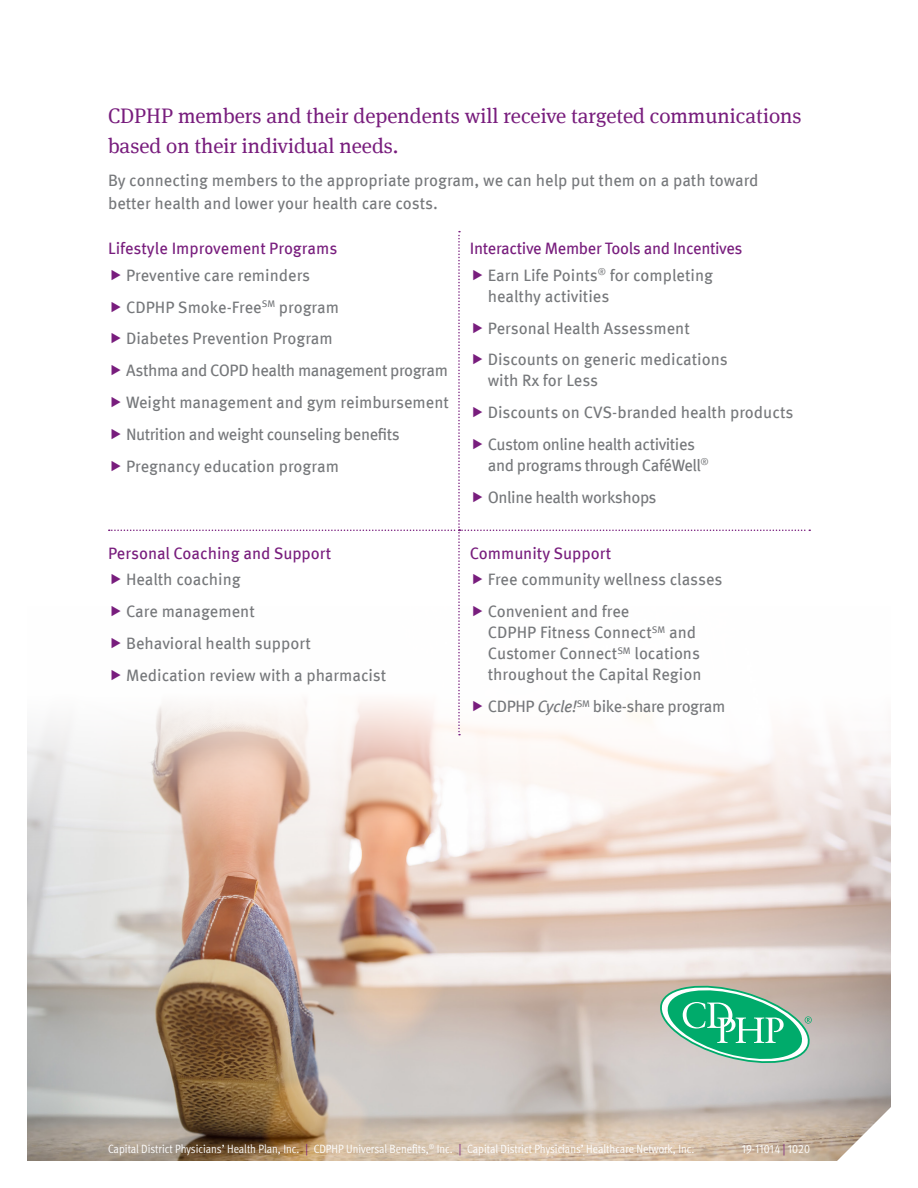
<style>
.page{position:relative;width:918px;height:1188px;background:#fff}
.page>*{position:absolute;margin:0;border:0;box-sizing:border-box;transform-origin:0 0}
.Intro_paragraph{font:21px/30px "Meta Serif Offc";color:#781d7d}
.body{font:16.5px/21px "Meta Offc";letter-spacing:-.005em;color:#76787b}
.body-2{font:16.5px/21px "Meta Offc";letter-spacing:-.025em;color:#76787b}
.subhead_2{font:16.5px "Meta Offc";letter-spacing:-.005em;color:#781d7d}
.body-3{font:16.5px "Meta Offc";letter-spacing:-.03em;color:#76787b}
.t1{font:12px "Meta OT Cond Norm";color:#fff}
.s1{font-style:italic}
.s2{color:#781d7d}
</style>
<div class="page">
<img style="left:27px;top:723px;width:864px;height:438px">
<svg style="left:660px;top:986px;width:152px;height:77px;background:#66be99"></svg>
<svg style="left:109px;top:231px;width:701px;height:504px"></svg>
<p class="Intro_paragraph" style="left:108px;top:101px;width:695px">CDPHP members and their dependents will receive targeted communications based on their individual needs.</p>
<p class="body" style="left:108px;top:170px;width:652px;line-height:22.5px">By connecting members to the appropriate program, we can help put them on a path toward better health and lower your health care costs.</p>
<p class="subhead_2" style="left:108px;top:239px;width:231px">Lifestyle Improvement Programs</p>
<p class="body" style="left:126px;top:265px;width:186px">Preventive care reminders</p>
<p class="body" style="left:126px;top:297px;width:215px">CDPHP Smoke-Free<sup>SM</sup> program</p>
<p class="body" style="left:126px;top:328px;width:208px">Diabetes Prevention Program</p>
<p class="body-2" style="left:126px;top:360px;width:323px">Asthma and COPD health management program</p>
<p class="body" style="left:126px;top:392px;width:325px">Weight management and gym reimbursement</p>
<p class="body-2" style="left:126px;top:424px;width:275px">Nutrition and weight counseling benefits</p>
<p class="body" style="left:126px;top:456px;width:215px">Pregnancy education program</p>
<p class="subhead_2" style="left:470px;top:239px;width:274px">Interactive Member Tools and Incentives</p>
<p class="body" style="left:488px;top:265px;width:227px">Earn Life Points<sup>®</sup> for completing healthy activities</p>
<p class="body" style="left:488px;top:318px;width:203px">Personal Health Assessment</p>
<p class="body" style="left:488px;top:349px;width:242px">Discounts on generic medications with Rx for Less</p>
<p class="body" style="left:488px;top:402px;width:307px">Discounts on CVS-branded health products</p>
<p class="body-2" style="left:488px;top:434px;width:223px">Custom online health activities and programs through CaféWell<sup>®</sup></p>
<p class="body-2" style="left:488px;top:487px;width:170px">Online health workshops</p>
<p class="subhead_2" style="left:108px;top:544px;width:225px">Personal Coaching and Support</p>
<p class="body" style="left:126px;top:570px;width:116px">Health coaching</p>
<p class="body" style="left:126px;top:601px;width:130px">Care management</p>
<p class="body" style="left:126px;top:633px;width:186px">Behavioral health support</p>
<p class="body" style="left:126px;top:665px;width:262px">Medication review with a pharmacist</p>
<p class="subhead_2" style="left:470px;top:544px;width:143px">Community Support</p>
<p class="body" style="left:488px;top:570px;width:236px">Free community wellness classes</p>
<p class="body" style="left:488px;top:601px;width:215px">Convenient and free<br>CDPHP Fitness Connect<sup>SM</sup> and<br>Customer Connect<sup>SM</sup> locations throughout the Capital Region</p>
<p class="body-3" style="left:488px;top:697px;width:239px">CDPHP <span class="s1">Cycle!</span><sup>SM</sup> bike-share program</p>
<p class="t1" style="left:108px;top:1141px;width:588px">Capital District Physicians’ Health Plan, Inc. <span class="s2">|</span> CDPHP Universal Benefits,<sup>®</sup> Inc. <span class="s2">|</span> Capital District Physicians’ Healthcare Network, Inc.</p>
<p class="t1" style="left:742px;top:1141px;width:70px">19-11014 <span class="s2">|</span> 1020</p>
</div>
